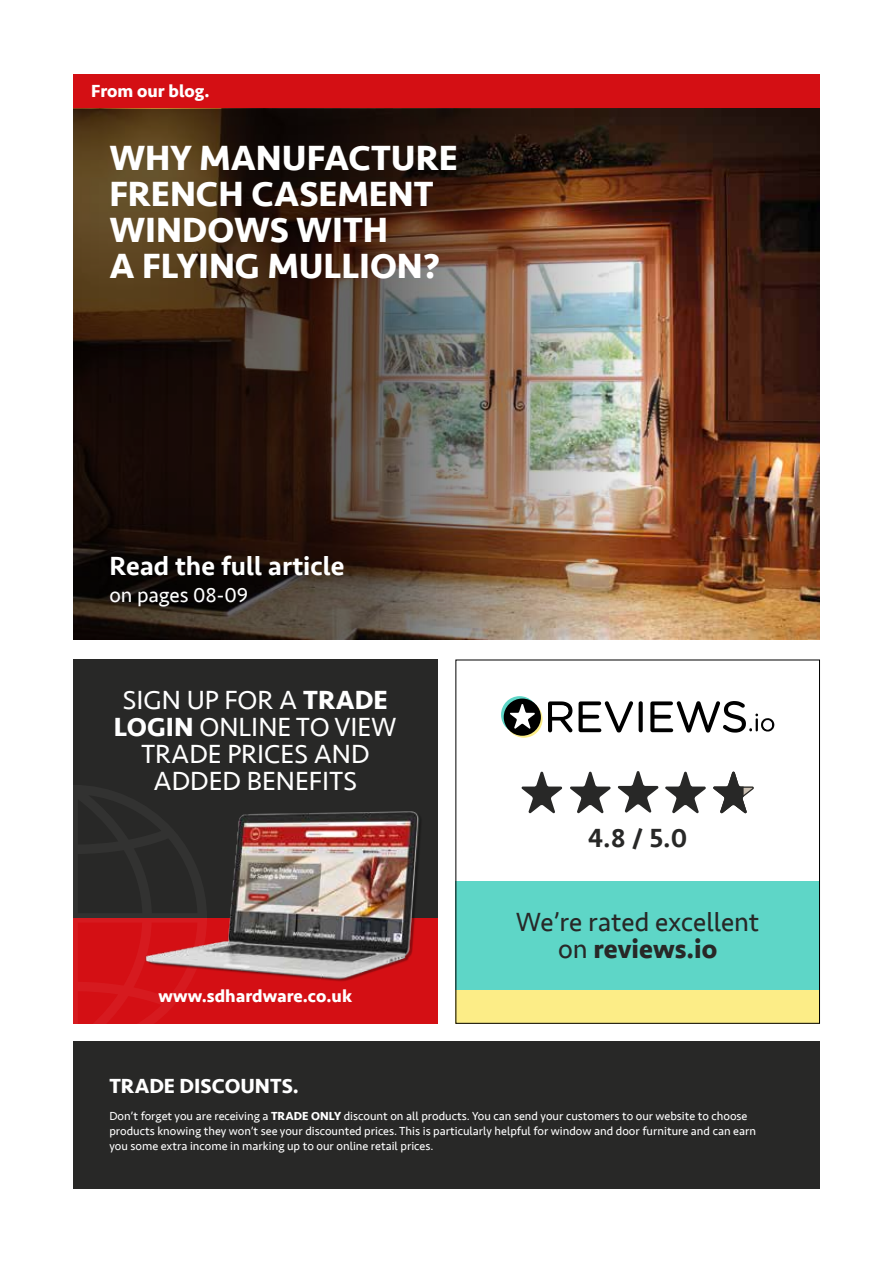
<style>
.page{position:relative;width:893px;height:1263px;background:#fff}
.page>*{position:absolute;margin:0;border:0;box-sizing:border-box;transform-origin:0 0}
.t1{font:700 36px/36px "Seravek";color:#fff}
.t2{font:27px/27px "Seravek";color:#fff;text-align:center}
.t3{font:27px/27px "Seravek";letter-spacing:-.005em;color:#282827;text-align:center}
.t4{font:500 27px "Seravek";color:#fff}
.t5{font:500 27px "Seravek";color:#282827}
.t6{font:700 21px "Seravek";color:#fff}
.t7{font:21px "Seravek";color:#fff}
.t8{font:700 18px "Seravek";color:#fff}
.t9{font:12px/15px "Seravek";color:#fff}
.s1{font-weight:700}
</style>
<div class="page">
<div style="left:73px;top:660px;width:364px;height:258px;background:#282827"></div>
<div style="left:73px;top:918px;width:364px;height:106px;background:#d40f14"></div>
<svg style="left:73px;top:918px;width:96px;height:106px"></svg>
<div style="left:455px;top:881px;width:365px;height:109px;background:#5ed6c7"></div>
<div style="left:455px;top:990px;width:365px;height:34px;background:#fced87"></div>
<div style="left:455px;top:660px;width:365px;height:364px;border:1px solid #000"></div>
<svg style="left:501px;top:696px;width:273px;height:42px"></svg>
<img style="left:113px;top:811px;width:308px;height:198px">
<svg style="left:521px;top:771px;width:41px;height:43px"></svg>
<svg style="left:570px;top:771px;width:41px;height:43px"></svg>
<svg style="left:617px;top:771px;width:42px;height:42px"></svg>
<svg style="left:665px;top:771px;width:41px;height:43px"></svg>
<svg style="left:713px;top:771px;width:41px;height:43px"></svg>
<div style="left:73px;top:1041px;width:747px;height:148px;background:#282827"></div>
<div style="left:73px;top:74px;width:747px;height:35px;background:#d40f14"></div>
<img style="left:73px;top:109px;width:747px;height:530px">
<h3 class="t8" style="left:91px;top:76px;width:120px">From our blog.</h3>
<h1 class="t1" style="left:109px;top:139px;width:350px">WHY MANUFACTURE<br>FRENCH CASEMENT<br>WINDOWS WITH<br>A FLYING MULLION?</h1>
<h2 class="t4" style="left:109px;top:549px;width:236px">Read the full article</h2>
<h3 class="t7" style="left:109px;top:579px;width:140px">on pages 08-09</h3>
<h2 class="t2" style="left:114px;top:686px;width:284px">SIGN UP FOR A <span class="s1">TRADE<br>LOGIN</span> ONLINE TO VIEW<br>TRADE PRICES AND<br>ADDED BENEFITS</h2>
<h3 class="t8" style="left:158px;top:981px;width:195px">www.sdhardware.co.uk</h3>
<h2 class="t5" style="left:588px;top:822px;width:101px">4.8 / 5.0</h2>
<h2 class="t3" style="left:516px;top:909px;width:245px">We’re rated excellent on <span class="s1">reviews.io</span></h2>
<h3 class="t6" style="left:109px;top:1069px;width:191px">TRADE DISCOUNTS.</h3>
<p class="t9" style="left:109px;top:1108px;width:648px">Don’t forget you are receiving a <span class="s1">TRADE ONLY</span> discount on all products. You can send your customers to our website to choose products knowing they won’t see your discounted prices. This is particularly helpful for window and door furniture and can earn you some extra income in marking up to our online retail prices.</p>
</div>
